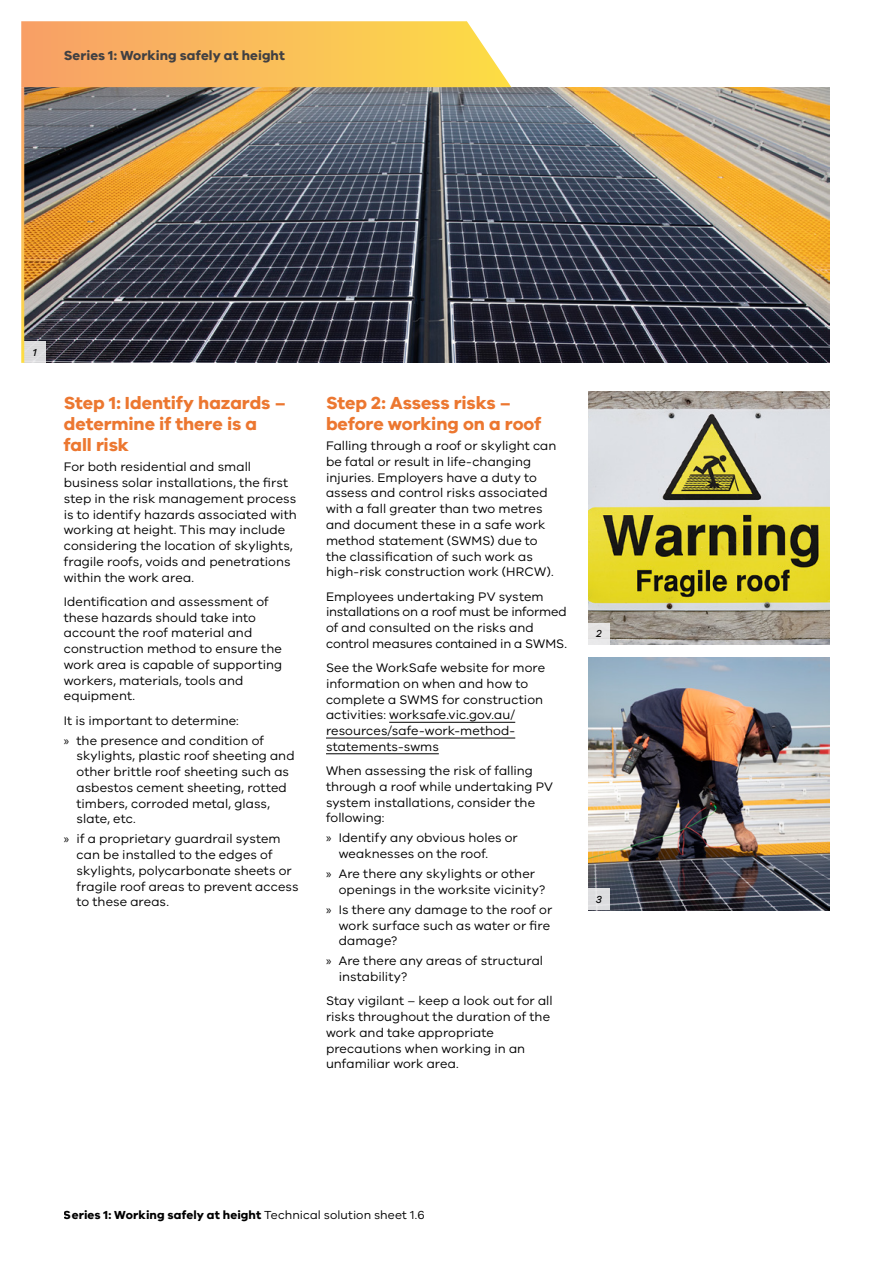
<style>
.page{position:relative;width:893px;height:1263px;background:#fff}
.page>*{position:absolute;margin:0;border:0;box-sizing:border-box;transform-origin:0 0}
.t1{font:700 18px/21px "VIC";letter-spacing:-.005em;color:#ec7730}
.t2{font:700 13.5px "VIC";letter-spacing:.005em;color:#414042}
.t3{font:12.75px/15.8px "VIC";letter-spacing:.005em;color:#000}
.t4{font:700 12px "VIC";letter-spacing:.01em;color:#000}
.t5{font:italic 500 10.5px "VIC";color:#000}
.s1{font-family:"Myriad Pro"}
.s2{font-weight:400}
</style>
<div class="page">
<hr style="left:389px;top:722px;width:126px;height:1px;background:#000">
<hr style="left:326px;top:738px;width:189px;height:1px;background:#000">
<hr style="left:326px;top:753px;width:113px;height:1px;background:#000">
<img style="left:588px;top:391px;width:241px;height:253px">
<img style="left:588px;top:657px;width:241px;height:253px">
<img style="left:24px;top:87px;width:805px;height:276px">
<div style="left:24px;top:342px;width:22px;height:21px;background:#dcdbdd"></div>
<div style="left:588px;top:623px;width:21px;height:21px;background:#e6e5e5"></div>
<div style="left:588px;top:889px;width:21px;height:21px;background:#dcdddf"></div>
<svg style="left:21px;top:21px;width:490px;height:66px;background:#fabf60"></svg>
<p class="t2" style="left:64px;top:47px;width:223px">Series 1: Working safely at height</p>
<p class="t5" style="left:33px;top:346px;width:5px">1</p>
<h1 class="t1" style="left:64px;top:392px;width:224px">Step 1: Identify hazards – determine if there is a fall risk</h1>
<p class="t3" style="left:64px;top:459px;width:235px">For both residential and small business solar installations, the first step in the risk management process is to identify hazards associated with working at height. This may include considering the location of skylights, fragile roofs, voids and penetrations within the work area.</p>
<p class="t3" style="left:64px;top:593px;width:220px">Identification and assessment of these hazards should take into account the roof material and construction method to ensure the work area is capable of supporting workers, materials, tools and equipment.</p>
<p class="t3" style="left:64px;top:710px;width:202px;line-height:20px">It is important to determine:<br><span class="s1">»</span> the presence and condition of</p>
<p class="t3" style="left:77px;top:748px;width:220px">skylights, plastic roof sheeting and other brittle roof sheeting such as asbestos cement sheeting, rotted timbers, corroded metal, glass, slate, etc.</p>
<p class="t3" style="left:77px;top:831px;width:224px;text-indent:-13px"><span class="s1">»</span> if a proprietary guardrail system can be installed to the edges of skylights, polycarbonate sheets or fragile roof areas to prevent access to these areas.</p>
<h1 class="t1" style="left:326px;top:392px;width:217px">Step 2: Assess risks – before working on a roof</h1>
<p class="t3" style="left:326px;top:438px;width:232px">Falling through a roof or skylight can be fatal or result in life-changing injuries. Employers have a duty to assess and control risks associated with a fall greater than two metres and document these in a safe work method statement (SWMS) due to the classification of such work as high-risk construction work (HRCW).</p>
<p class="t3" style="left:326px;top:588px;width:242px">Employees undertaking PV system installations on a roof must be informed of and consulted on the risks and control measures contained in a SWMS.</p>
<p class="t3" style="left:326px;top:659px;width:221px">See the WorkSafe website for more information on when and how to complete a SWMS for construction activities: worksafe.vic.gov.au/ resources/safe-work-method&shy;statements-swms</p>
<p class="t3" style="left:326px;top:762px;width:229px">When assessing the risk of falling through a roof while undertaking PV system installations, consider the following:</p>
<p class="t3" style="left:339px;top:830px;width:181px;text-indent:-13px"><span class="s1">»</span> Identify any obvious holes or weaknesses on the roof.</p>
<p class="t3" style="left:339px;top:865px;width:208px;text-indent:-13px"><span class="s1">»</span> Are there any skylights or other openings in the worksite vicinity?</p>
<p class="t3" style="left:339px;top:901px;width:215px;text-indent:-13px"><span class="s1">»</span> Is there any damage to the roof or work surface such as water or fire damage?</p>
<p class="t3" style="left:339px;top:953px;width:206px;text-indent:-13px"><span class="s1">»</span> Are there any areas of structural instability?</p>
<p class="t3" style="left:326px;top:993px;width:228px">Stay vigilant – keep a look out for all risks throughout the duration of the work and take appropriate precautions when working in an unfamiliar work area.</p>
<p class="t5" style="left:596px;top:627px;width:7px">2</p>
<p class="t5" style="left:596px;top:893px;width:8px">3</p>
<p class="t4" style="left:64px;top:1208px;width:362px">Series 1: Working safely at height <span class="s2">Technical solution sheet 1.6</span></p>
</div>
